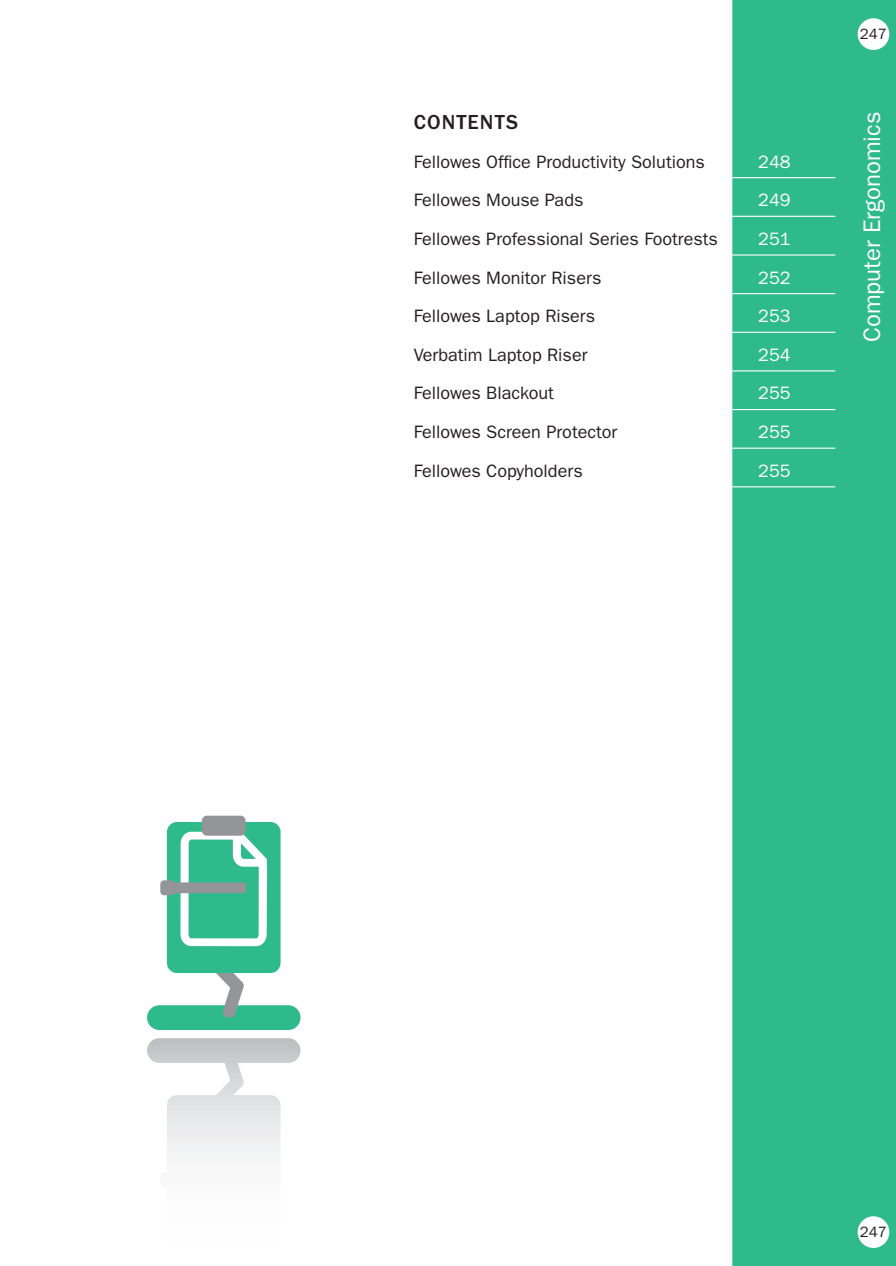
<style>
.page{position:relative;width:896px;height:1266px;background:#fff}
.page>*{position:absolute;margin:0;border:0;box-sizing:border-box;transform-origin:0 0}
.t1{font:24px "Franklin Gothic";color:#fff}
.t2{font:500 21px "Franklin Gothic";letter-spacing:.05em;color:#231f20}
.t3{font:18px "Franklin Gothic";color:#231f20}
.t4{font:18px "Franklin Gothic";color:#fff}
.t5{font:15px "Franklin Gothic";color:#231f20}
</style>
<div class="page">
<div style="left:732px;top:0;width:163px;height:1265px;background:#2fba8c"></div>
<div style="left:147px;top:1005px;width:153px;height:24px;background:#2fba8c;border-radius:12px"></div>
<svg style="left:214px;top:972px;width:30px;height:46px"></svg>
<div style="left:167px;top:822px;width:113px;height:150px;background:#2fba8c;border-radius:10px"></div>
<svg style="left:180px;top:831px;width:87px;height:115px"></svg>
<div style="left:202px;top:815px;width:43px;height:20px;background:#939598;border-radius:5px"></div>
<div style="left:171px;top:882px;width:75px;height:11px;background:#939598;border-radius:3px"></div>
<div style="left:160px;top:880px;width:15px;height:15px;background:#939598;border-radius:4px"></div>
<div style="left:147px;top:1038px;width:153px;height:24px;background:#c4c5c7;border-radius:12px"></div>
<svg style="left:160px;top:1062px;width:120px;height:99px"></svg>
<hr style="left:732px;top:177px;width:103px;height:1px;background:#fff">
<hr style="left:732px;top:216px;width:103px;height:1px;background:#fff">
<hr style="left:732px;top:370px;width:103px;height:1px;background:#fff">
<hr style="left:732px;top:254px;width:103px;height:1px;background:#fff">
<hr style="left:732px;top:486px;width:103px;height:1px;background:#fff">
<hr style="left:732px;top:409px;width:103px;height:1px;background:#fff">
<hr style="left:732px;top:293px;width:103px;height:1px;background:#fff">
<hr style="left:732px;top:447px;width:103px;height:2px;background:#fff">
<hr style="left:732px;top:332px;width:103px;height:1px;background:#fff">
<div style="left:857px;top:18px;width:32px;height:32px;background:#fff;border-radius:50%"></div>
<div style="left:857px;top:1216px;width:32px;height:31px;background:#fff;border-radius:50%"></div>
<p class="t2" style="left:414px;top:110px;width:106px">CONTENTS</p>
<p class="t3" style="left:414px;top:151px;width:292px">Fellowes Office Productivity Solutions</p>
<p class="t4" style="left:758px;top:151px;width:34px">248</p>
<p class="t3" style="left:414px;top:190px;width:171px">Fellowes Mouse Pads</p>
<p class="t4" style="left:758px;top:190px;width:34px">249</p>
<p class="t3" style="left:414px;top:228px;width:305px">Fellowes Professional Series Footrests</p>
<p class="t4" style="left:758px;top:228px;width:34px">251</p>
<p class="t3" style="left:414px;top:267px;width:189px">Fellowes Monitor Risers</p>
<p class="t4" style="left:758px;top:267px;width:34px">252</p>
<p class="t3" style="left:414px;top:306px;width:183px">Fellowes Laptop Risers</p>
<p class="t4" style="left:758px;top:306px;width:34px">253</p>
<p class="t3" style="left:414px;top:344px;width:175px">Verbatim Laptop Riser</p>
<p class="t4" style="left:758px;top:344px;width:34px">254</p>
<p class="t3" style="left:414px;top:383px;width:142px">Fellowes Blackout</p>
<p class="t4" style="left:758px;top:383px;width:34px">255</p>
<p class="t3" style="left:414px;top:421px;width:205px">Fellowes Screen Protector</p>
<p class="t4" style="left:758px;top:421px;width:34px">255</p>
<p class="t3" style="left:414px;top:460px;width:170px">Fellowes Copyholders</p>
<p class="t4" style="left:758px;top:460px;width:34px">255</p>
<p class="t5" style="left:859px;top:26px;width:28px">247</p>
<h1 class="t1" style="left:858px;top:342px;width:232px;rotate:-90deg">Computer Ergonomics</h1>
<p class="t5" style="left:859px;top:1223px;width:28px">247</p>
</div>
